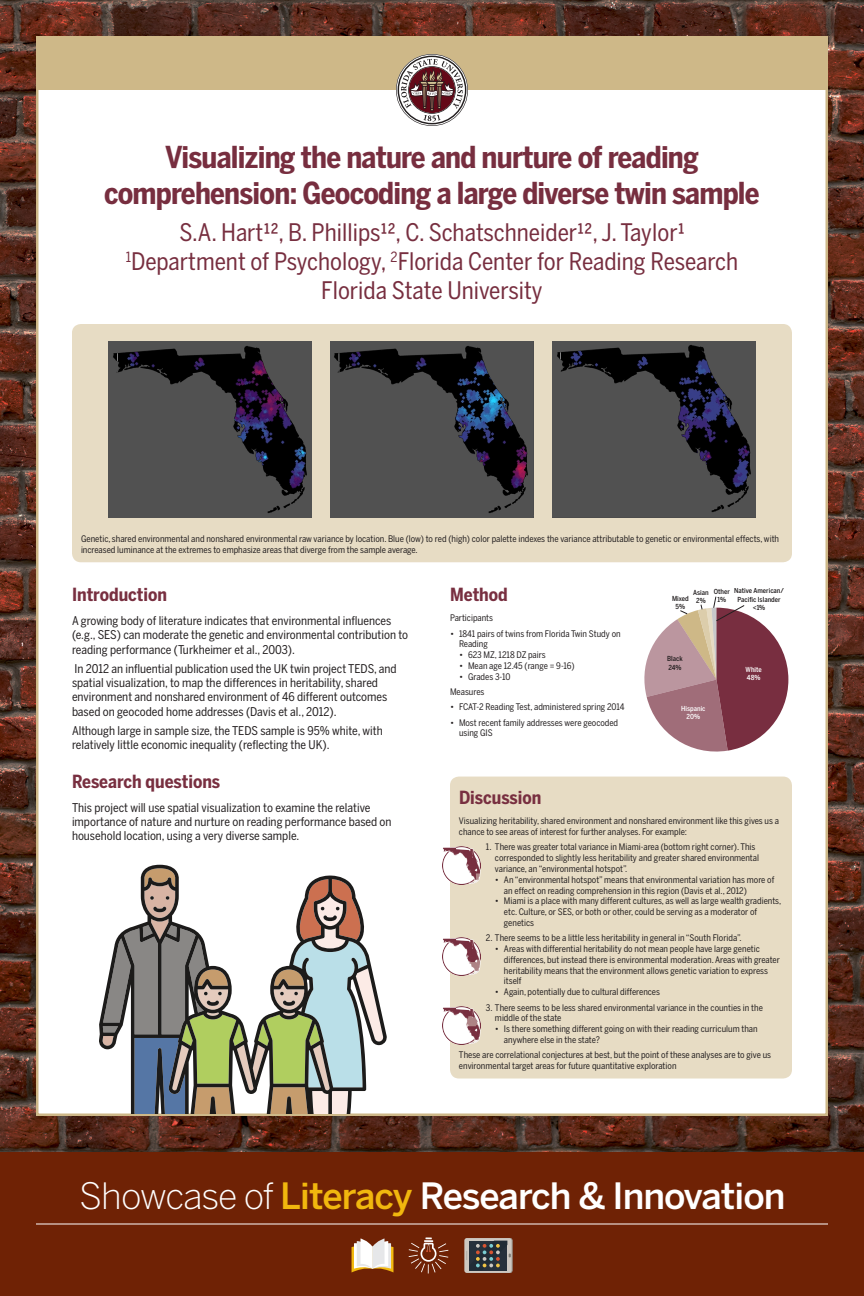
<style>
.page{position:relative;width:864px;height:1296px;background:#fff}
.page>*{position:absolute;margin:0;border:0;box-sizing:border-box;transform-origin:0 0}
.t1{font:500 36px "Benton Sans";letter-spacing:-.025em;color:#fff}
.t2{font:700 30px/36px "Benton Sans Cond";letter-spacing:-.025em;color:#772e3f;text-align:center}
.t3{font:24px/28.8px "Benton Sans Cond";color:#772e3f;text-align:center}
.t4{font:700 18px "Benton Sans Cond";color:#782f40}
.t5{font:12px/14.4px "Benton Sans Cond";color:#231f20}
.t6{font:9px/10.8px "Benton Sans Cond";color:#231f20}
.t7{font:500 6.85px/8.2px "Benton Sans Cond";color:#231f20;text-align:center}
.t8{font:500 6.85px/8.2px "Benton Sans Cond";color:#fff}
.s1{font-weight:300}
.s2{color:#f1b70e}
</style>
<div class="page">
<img style="left:0;top:0;width:864px;height:1152px">
<div style="left:0;top:1152px;width:864px;height:144px;background:#6f2205"></div>
<svg style="left:352px;top:1239px;width:41px;height:33px"></svg>
<div style="left:464px;top:1238px;width:48px;height:35px;background:#cdc8c1;border-radius:3px"></div>
<svg style="left:469px;top:1238px;width:43px;height:35px"></svg>
<svg style="left:409px;top:1237px;width:39px;height:36px"></svg>
<hr style="left:36px;top:1224px;width:792px;height:1px;background:#fff">
<div style="left:36px;top:36px;width:792px;height:1080px;background:#fff;border:2px solid #ceb888"></div>
<div style="left:36px;top:36px;width:792px;height:54px;background:#ceb888"></div>
<svg style="left:396px;top:54px;width:72px;height:72px"></svg>
<div style="left:450px;top:777px;width:342px;height:302px;background:#e7dcc4;border-radius:9px"></div>
<div style="left:72px;top:324px;width:720px;height:238px;background:#e7dcc4;border-radius:9px"></div>
<img style="left:108px;top:341px;width:204px;height:177px">
<img style="left:330px;top:341px;width:204px;height:177px">
<img style="left:552px;top:341px;width:204px;height:177px">
<svg style="left:102px;top:868px;width:281px;height:246px"></svg>
<svg style="left:644px;top:596px;width:144px;height:156px"></svg>
<img style="left:443px;top:846px;width:38px;height:39px">
<img style="left:443px;top:937px;width:38px;height:38px">
<img style="left:443px;top:1006px;width:38px;height:39px">
<p class="t2" style="left:104px;top:138px;width:657px">Visualizing the nature and nurture of reading comprehension: Geocoding a large diverse twin sample</p>
<p class="t3" style="left:179px;top:218px;width:507px">S.A. Hart¹², B. Phillips¹², C. Schatschneider¹², J. Taylor¹</p>
<p class="t3" style="left:126px;top:247px;width:614px"><sup>1</sup>Department of Psychology, <sup>2</sup>Florida Center for Reading Research<br>Florida State University</p>
<p class="t6" style="left:81px;top:533px;width:700px">Genetic, shared environmental and nonshared environmental raw variance by location. Blue (low) to red (high) color palette indexes the variance attributable to genetic or environmental effects, with increased luminance at the extremes to emphasize areas that diverge from the sample average.</p>
<p class="t4" style="left:72px;top:584px;width:97px">Introduction</p>
<p class="t5" style="left:72px;top:613px;width:338px">A growing body of literature indicates that environmental influences (e.g., SES) can moderate the genetic and environmental contribution to reading performance (Turkheimer et al., 2003).</p>
<p class="t5" style="left:72px;top:661px;width:326px">In 2012 an influential publication used the UK twin project TEDS, and spatial visualization, to map the differences in heritability, shared environment and nonshared environment of 46 different outcomes based on geocoded home addresses (Davis et al., 2012).</p>
<p class="t5" style="left:72px;top:723px;width:312px">Although large in sample size, the TEDS sample is 95% white, with relatively little economic inequality (reflecting the UK).</p>
<p class="t4" style="left:72px;top:771px;width:150px">Research questions</p>
<p class="t5" style="left:72px;top:800px;width:321px">This project will use spatial visualization to examine the relative importance of nature and nurture on reading performance based on household location, using a very diverse sample.</p>
<p class="t4" style="left:450px;top:584px;width:59px">Method</p>
<p class="t6" style="left:450px;top:613px;width:45px">Participants</p>
<p class="t6" style="left:459px;top:628px;width:163px;text-indent:-9px">• 1841 pairs of twins from Florida Twin Study on<br>Reading</p>
<p class="t6" style="left:459px;top:649px;width:88px">• 623 MZ, 1218 DZ pairs</p>
<p class="t6" style="left:459px;top:660px;width:117px">• Mean age 12.45 (range = 9-16)</p>
<p class="t6" style="left:459px;top:671px;width:53px">• Grades 3-10</p>
<p class="t6" style="left:450px;top:686px;width:36px">Measures</p>
<p class="t6" style="left:450px;top:702px;width:176px">• FCAT-2 Reading Test, administered spring 2014</p>
<p class="t6" style="left:459px;top:717px;width:161px;text-indent:-9px">• Most recent family addresses were geocoded using GIS</p>
<p class="t7" style="left:672px;top:594px;width:18px">Mixed<br>5%</p>
<p class="t7" style="left:693px;top:588px;width:17px">Asian<br>2%</p>
<p class="t7" style="left:714px;top:587px;width:18px">Other<br>1%</p>
<p class="t7" style="left:734px;top:587px;width:51px">Native American/<br>Pacific Islander &lt;1%</p>
<p class="t7" style="left:667px;top:655px;width:17px;text-align:left">Black<br>24%</p>
<p class="t8" style="left:681px;top:704px;width:26px;text-align:center">Hispanic<br>20%</p>
<p class="t8" style="left:746px;top:665px;width:18px">White<br>48%</p>
<p class="t4" style="left:459px;top:787px;width:84px">Discussion</p>
<p class="t6" style="left:459px;top:816px;width:322px">Visualizing heritability, shared environment and nonshared environment like this gives us a chance to see areas of interest for further analyses. For example:</p>
<p class="t6" style="left:495px;top:842px;width:266px;text-indent:-9px">1. There was greater total variance in Miami-area (bottom right corner). This corresponded to slightly less heritability and greater shared environmental variance, an “environmental hotspot”.</p>
<p class="t6" style="left:504px;top:874px;width:272px;text-indent:-9px">• An “environmental hotspot” means that environmental variation has more of an effect on reading comprehension in this region (Davis et al., 2012)</p>
<p class="t6" style="left:504px;top:896px;width:279px;text-indent:-9px">• Miami is a place with many different cultures, as well as large wealth gradients, etc. Culture, or SES, or both or other, could be serving as a moderator of genetics</p>
<p class="t6" style="left:486px;top:933px;width:257px">2. There seems to be a little less heritability in general in “South Florida”.</p>
<p class="t6" style="left:504px;top:943px;width:277px;text-indent:-9px">• Areas with differential heritability do not mean people have large genetic differences, but instead there is environmental moderation. Areas with greater heritability means that the environment allows genetic variation to express itself</p>
<p class="t6" style="left:495px;top:987px;width:167px">• Again, potentially due to cultural differences</p>
<p class="t6" style="left:495px;top:1002px;width:269px;text-indent:-9px">3. There seems to be less shared environmental variance in the counties in the middle of the state</p>
<p class="t6" style="left:504px;top:1023px;width:255px;text-indent:-9px">• Is there something different going on with their reading curriculum than anywhere else in the state?</p>
<p class="t6" style="left:459px;top:1050px;width:314px">These are correlational conjectures at best, but the point of these analyses are to give us environmental target areas for future quantitative exploration</p>
<p class="t1" style="left:79px;top:1174px;width:708px"><span class="s1">Showcase of</span> <span class="s2">Literacy</span> Research &amp; Innovation</p>
</div>
